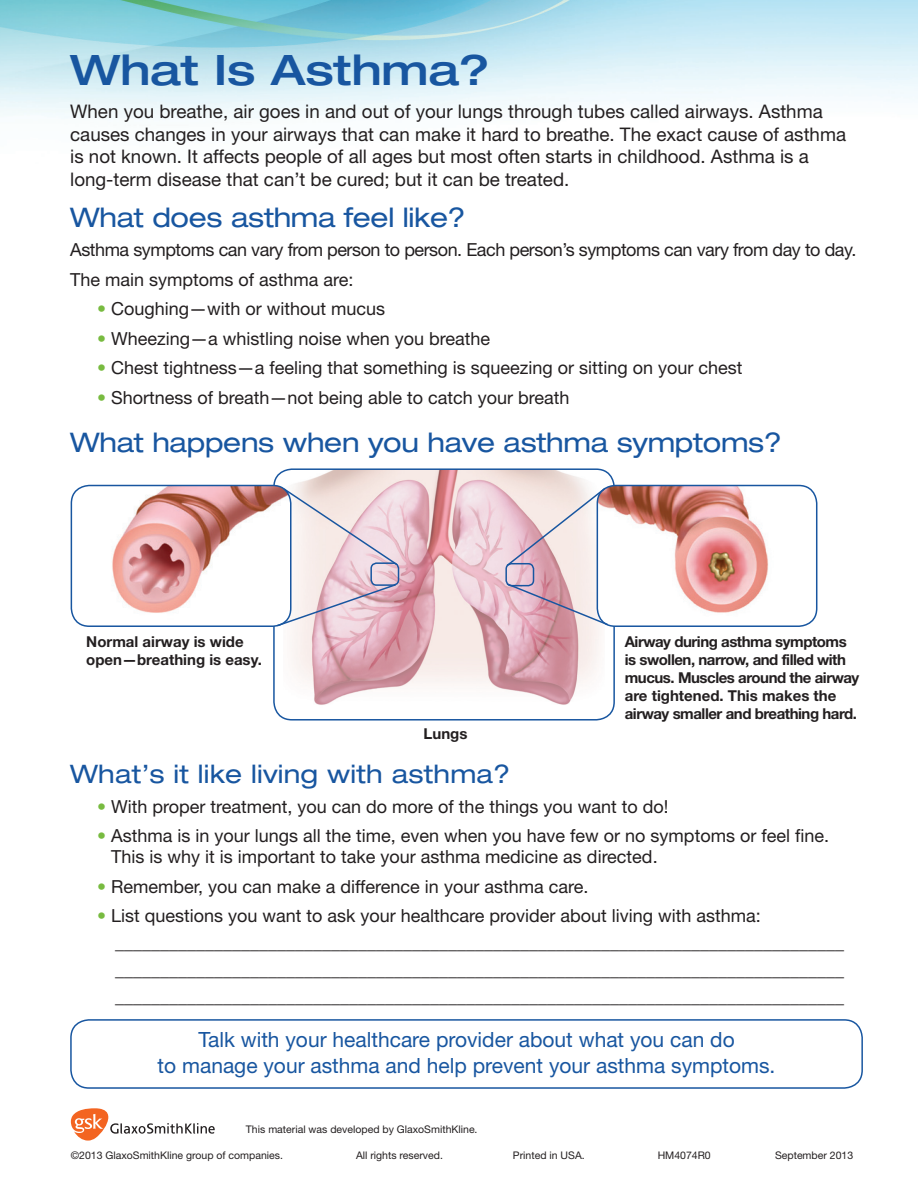
<style>
.page{position:relative;width:918px;height:1188px;background:#fff}
.page>*{position:absolute;margin:0;border:0;box-sizing:border-box;transform-origin:0 0}
.ParaStyle01-Leading{font:500 expanded 42px "Helvetica Neue LT Std";color:#1856a0;scale:1.04 1}
.ParaStyle04-Leading{font:expanded 27px "Helvetica Neue LT Std";letter-spacing:-.01em;color:#1856a0}
.ParaStyle04-Leading-2{font:expanded 25.5px "Helvetica Neue LT Std";letter-spacing:.01em;color:#1856a0}
.ParaStyle03-Leading{font:21px/25.5px "Helvetica Neue LT Std";color:#1856a0;text-align:center}
.ParaStyle04-Leading-3{font:18.75px/22.5px "Helvetica Neue LT Std";color:#231f20}
.ParaStyle04-Leading-4{font:18px/21px "Helvetica Neue LT Std";color:#231f20}
.ParaStyle04-Leading-5{font:300 18px/27px "Helvetica Neue LT Std";color:#231f20}
.ParaStyle04-Leading-6{font:18px "Helvetica Neue LT Std";letter-spacing:-.025em;color:#231f20}
.ParaStyle04-Leading-7{font:700 15px/18px "Helvetica Neue LT Std";letter-spacing:-.03em;color:#231f20}
.ParaStyle04-Leading-8{font:700 15px/18px "Helvetica Neue LT Std";color:#231f20}
.ParaStyle15-Leading{font:10.5px "Helvetica Neue LT Std";color:#231f20}
.ParaStyle06-Leading{font:10.5px "Helvetica Neue LT Std";color:#231f20}
.s1{color:#78bb40}
</style>
<div class="page">
<img style="left:0;top:0;width:918px;height:120px">
<div style="left:70px;top:1019px;width:793px;height:70px;border:2px solid #1856a0;border-radius:18px"></div>
<img style="left:283px;top:471px;width:322px;height:247px">
<div style="left:273px;top:468px;width:342px;height:253px;border:2px solid #1856a0;border-radius:18px"></div>
<div style="left:71px;top:486px;width:220px;height:140px;background:#fff;border-radius:18px"></div>
<img style="left:112px;top:486px;width:179px;height:127px">
<div style="left:71px;top:485px;width:221px;height:142px;border:2px solid #1856a0;border-radius:18px"></div>
<img style="left:600px;top:486px;width:169px;height:138px">
<div style="left:597px;top:485px;width:220px;height:142px;border:2px solid #1856a0;border-radius:18px"></div>
<div style="left:370px;top:562px;width:29px;height:24px;border:2px solid #1856a0;border-radius:5px"></div>
<div style="left:505px;top:563px;width:29px;height:23px;border:2px solid #1856a0;border-radius:5px"></div>
<svg style="left:282px;top:487px;width:116px;height:79px"></svg>
<svg style="left:275px;top:583px;width:123px;height:45px"></svg>
<svg style="left:505px;top:486px;width:102px;height:82px"></svg>
<svg style="left:505px;top:582px;width:104px;height:44px"></svg>
<svg style="left:71px;top:1108px;width:144px;height:33px"></svg>
<p class="ParaStyle01-Leading" style="left:70px;top:44px;width:405px">What Is Asthma?</p>
<p class="ParaStyle04-Leading-3" style="left:70px;top:100px;width:777px">When you breathe, air goes in and out of your lungs through tubes called airways. Asthma causes changes in your airways that can make it hard to breathe. The exact cause of asthma is not known. It affects people of all ages but most often starts in childhood. Asthma is a long-term disease that can’t be cured; but it can be treated.</p>
<p class="ParaStyle04-Leading" style="left:70px;top:201px;width:397px">What does asthma feel like?</p>
<p class="ParaStyle04-Leading-6" style="left:70px;top:239px;width:788px">Asthma symptoms can vary from person to person. Each person’s symptoms can vary from day to day.</p>
<p class="ParaStyle04-Leading-4" style="left:70px;top:269px;width:285px">The main symptoms of asthma are:</p>
<p class="ParaStyle04-Leading-4" style="left:97px;top:298px;width:290px"><span class="s1">•</span> Coughing—with or without mucus</p>
<p class="ParaStyle04-Leading-4" style="left:97px;top:328px;width:395px"><span class="s1">•</span> Wheezing—a whistling noise when you breathe</p>
<p class="ParaStyle04-Leading-4" style="left:97px;top:357px;width:647px"><span class="s1">•</span> Chest tightness—a feeling that something is squeezing or sitting on your chest</p>
<p class="ParaStyle04-Leading-4" style="left:97px;top:387px;width:474px"><span class="s1">•</span> Shortness of breath—not being able to catch your breath</p>
<p class="ParaStyle04-Leading" style="left:70px;top:426px;width:713px">What happens when you have asthma symptoms?</p>
<p class="ParaStyle04-Leading-8" style="left:86px;top:632px;width:177px">Normal airway is wide open—breathing is easy.</p>
<p class="ParaStyle04-Leading-7" style="left:424px;top:725px;width:45px">Lungs</p>
<p class="ParaStyle04-Leading-7" style="left:625px;top:632px;width:236px">Airway during asthma symptoms is swollen, narrow, and filled with mucus. Muscles around the airway are tightened. This makes the airway smaller and breathing hard.</p>
<p class="ParaStyle04-Leading-2" style="left:70px;top:759px;width:442px">What’s it like living with asthma?</p>
<p class="ParaStyle04-Leading-4" style="left:97px;top:796px;width:573px"><span class="s1">•</span> With proper treatment, you can do more of the things you want to do!</p>
<p class="ParaStyle04-Leading-4" style="left:111px;top:825px;width:719px;text-indent:-14px"><span class="s1">•</span> Asthma is in your lungs all the time, even when you have few or no symptoms or feel fine.<br>This is why it is important to take your asthma medicine as directed.</p>
<p class="ParaStyle04-Leading-4" style="left:97px;top:876px;width:493px"><span class="s1">•</span> Remember, you can make a difference in your asthma care.</p>
<p class="ParaStyle04-Leading-4" style="left:97px;top:905px;width:665px"><span class="s1">•</span> List questions you want to ask your healthcare provider about living with asthma:</p>
<p class="ParaStyle04-Leading-5" style="left:115px;top:929px;width:730px">_________________________________________________________________________________ _________________________________________________________________________________</p>
<p class="ParaStyle04-Leading-5" style="left:115px;top:983px;width:730px">_________________________________________________________________________________</p>
<p class="ParaStyle03-Leading" style="left:158px;top:1027px;width:619px">Talk with your healthcare provider about what you can do<br>to manage your asthma and help prevent your asthma symptoms.</p>
<p class="ParaStyle06-Leading" style="left:246px;top:1123px;width:233px">This material was developed by GlaxoSmithKline.</p>
<p class="ParaStyle15-Leading" style="left:71px;top:1149px;width:214px">©2013 GlaxoSmithKline group of companies.</p>
<p class="ParaStyle15-Leading" style="left:356px;top:1149px;width:88px">All rights reserved.</p>
<p class="ParaStyle15-Leading" style="left:513px;top:1149px;width:73px">Printed in USA.</p>
<p class="ParaStyle15-Leading" style="left:658px;top:1149px;width:55px">HM4074R0</p>
<p class="ParaStyle15-Leading" style="left:775px;top:1149px;width:80px">September 2013</p>
</div>
